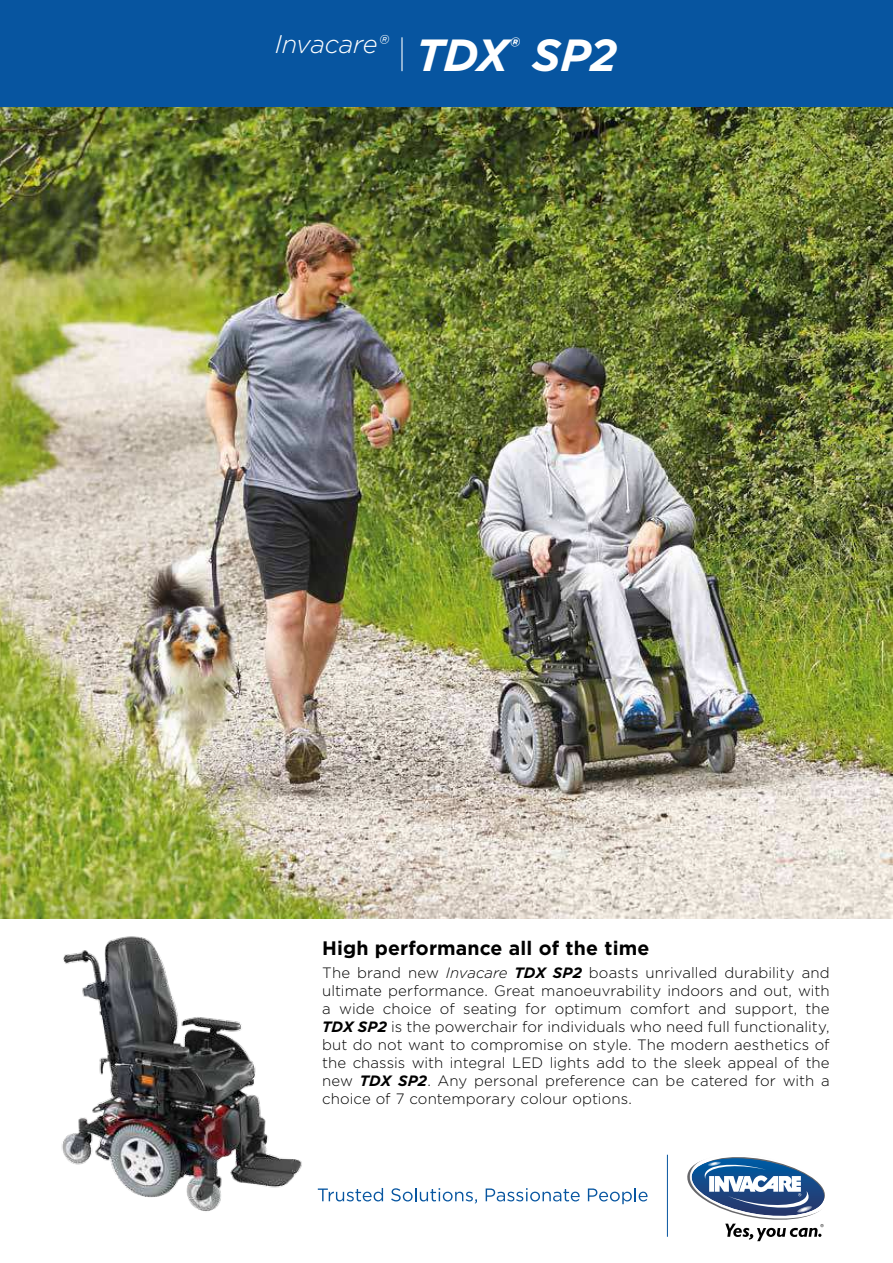
<style>
.page{position:relative;width:893px;height:1263px;background:#fff}
.page>*{position:absolute;margin:0;border:0;box-sizing:border-box;transform-origin:0 0}
.t1{font:italic 300 25.5px "Gotham";letter-spacing:-.01em;color:#fff}
.t2{font:700 19.5px "Gotham";letter-spacing:.005em;color:#000}
.t3{font:300 15px/18px "Gotham";letter-spacing:.005em;color:#000;text-align:justify}
.s1{font-weight:700;font-size:45px}
.s2{font-weight:700;font-size:26.25px}
.s3{font-style:italic}
.s4{font-weight:700;font-style:italic}
</style>
<div class="page">
<img style="left:49px;top:918px;width:257px;height:293px">
<img style="left:0;top:106px;width:893px;height:812px">
<div style="left:0;top:0;width:893px;height:106px;background:#0755a0"></div>
<hr style="left:401px;top:37px;width:2px;height:34px;background:#fff">
<hr style="left:667px;top:1155px;width:1px;height:82px;background:#0755a0">
<svg style="left:318px;top:1188px;width:65px;height:13px"></svg>
<svg style="left:391px;top:1188px;width:86px;height:15px"></svg>
<svg style="left:486px;top:1188px;width:94px;height:13px"></svg>
<svg style="left:588px;top:1188px;width:60px;height:16px"></svg>
<svg style="left:687px;top:1157px;width:138px;height:84px"></svg>
<h1 class="t1" style="left:275px;top:33px;width:345px">Invacare® <span class="s1">TDX</span><span class="s2">®</span> <span class="s1">SP2</span></h1>
<h2 class="t2" style="left:322px;top:940px;width:329px">High performance all of the time</h2>
<p class="t3" style="left:322px;top:964px;width:509px">The brand new <span class="s3">Invacare</span> <span class="s4">TDX SP2</span> boasts unrivalled durability and ultimate performance. Great manoeuvrability indoors and out, with a wide choice of seating for optimum comfort and support, the <span class="s4">TDX SP2</span> is the powerchair for individuals who need full functionality, but do not want to compromise on style. The modern aesthetics of the chassis with integral LED lights add to the sleek appeal of the new <span class="s4">TDX SP2</span>. Any personal preference can be catered for with a choice of 7 contemporary colour options.</p>
</div>
